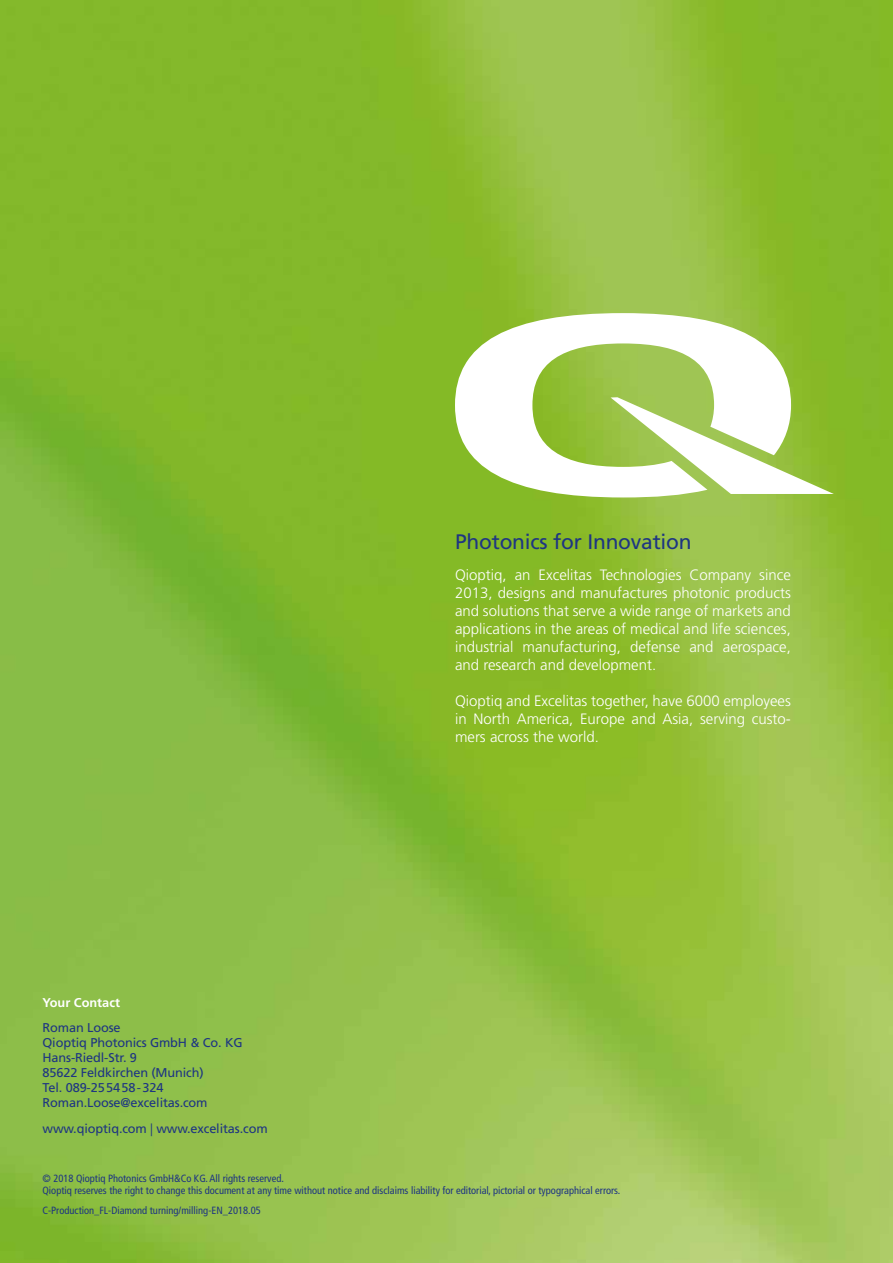
<style>
.page{position:relative;width:893px;height:1263px;background:#fff}
.page>*{position:absolute;margin:0;border:0;box-sizing:border-box;transform-origin:0 0}
.t1{font:21px "Frutiger";letter-spacing:-.01em;color:#1e3582}
.t2{font:300 15px/18px "Frutiger";color:#fff;text-align:justify}
.t3{font:12.75px/15px "Frutiger";letter-spacing:-.01em;color:#1e3582}
.t4{font:700 12.75px "Frutiger";color:#fff}
.t5{font:condensed 10.5px/12.6px "Frutiger For Qioptiq";color:#1e3582}
.s1{font-weight:300}
</style>
<div class="page">
<img style="left:0;top:0;width:893px;height:1263px">
<svg style="left:791px;top:397px;width:43px;height:97px;background:#96c141"></svg>
<svg style="left:455px;top:313px;width:336px;height:184px"></svg>
<h1 class="t1" style="left:455px;top:530px;width:238px">Photonics for Innovation</h1>
<p class="t4" style="left:43px;top:995px;width:79px">Your Contact</p>
<p class="t3" style="left:43px;top:1020px;width:202px">Roman Loose<br>Qioptiq Photonics GmbH &amp; Co. KG<br>Hans-Riedl-Str. 9<br>85622 Feldkirchen (Munich)<br>Tel. 089-255458-324<br>Roman.Loose@excelitas.com</p>
<p class="t3" style="left:43px;top:1121px;width:227px">www.qioptiq.com <span class="s1">|</span> www.excelitas.com</p>
<p class="t2" style="left:455px;top:566px;width:337px">Qioptiq, an Excelitas Technologies Company since 2013, designs and manufactures photonic products and solutions that serve a wide range of markets and applications in the areas of medical and life sciences, industrial manufacturing, defense and aerospace, and research and development.</p>
<p class="t2" style="left:455px;top:692px;width:337px">Qioptiq and Excelitas together, have 6000 employees in North America, Europe and Asia, serving custo&shy;mers across the world.</p>
<p class="t5" style="left:43px;top:1172px;width:579px">© 2018 Qioptiq Photonics GmbH&amp;Co KG. All rights reserved.<br>Qioptiq reserves the right to change this document at any time without notice and disclaims liability for editorial, pictorial or typographical errors.</p>
<p class="t5" style="left:43px;top:1204px;width:220px">C-Production_FL-Diamond turning/milling-EN_2018.05</p>
</div>
